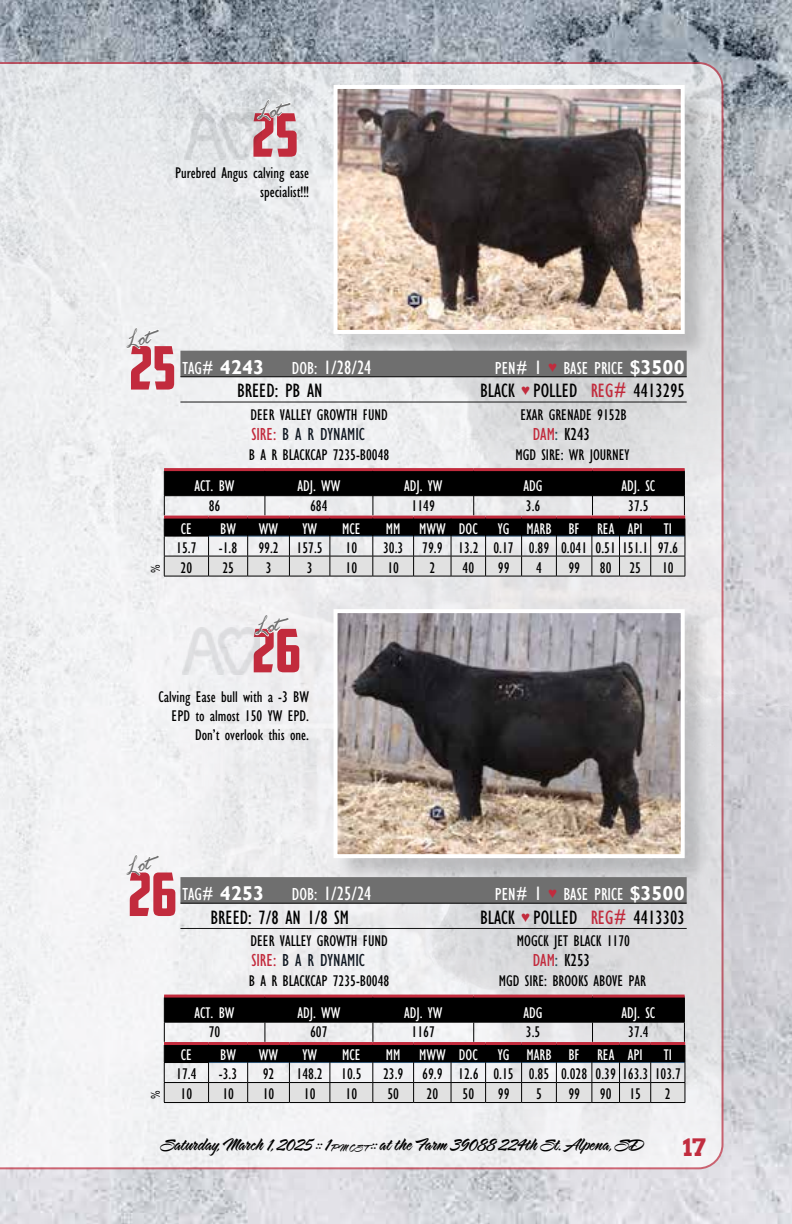
<style>
.page{position:relative;width:792px;height:1224px;background:#fff}
.page>*{position:absolute;margin:0;border:0;box-sizing:border-box;transform-origin:0 0}
.t1{font:60px "American Captain";color:#c22b3d}
.t2{font:700 24px "Arvo";color:#c22b3d}
.t3{font:condensed 20px "Gill Sans";color:#000}
.t4{font:20px "Sarah Script";letter-spacing:-.015em;color:#000}
.t5{font:condensed 20px "Gill Sans";color:#fff}
.t6{font:condensed 18px "Gill Sans";color:#fff}
.t7{font:condensed 18px "Gill Sans";color:#111923}
.t8{font:condensed 18px "Gill Sans";color:#000}
.t9{font:condensed 16px/19.2px "Gill Sans";color:#000;text-align:right}
.t10{font:condensed 16px "Gill Sans";color:#fff}
.t11{font:12px "Arial Narrow";color:#000}
.s1{font-weight:700;font-stretch:normal;font-size:20px}
.s2{font-size:18px}
.s3{font-size:20px}
.s4{color:#c22b3d}
.s5{color:#254d57}
.s6{font-size:11.6px}
</style>
<div class="page">
<img style="left:0;top:0;width:792px;height:1224px">
<svg style="left:0;top:62px;width:336px;height:1107px"></svg>
<img style="left:168px;top:435px;width:624px;height:734px">
<img style="left:336px;top:62px;width:456px;height:444px">
<div style="left:337px;top:88px;width:372px;height:271px;background:#000;opacity:.14"></div>
<img style="left:339px;top:90px;width:341px;height:239px">
<div style="left:334px;top:85px;width:351px;height:249px;border:4px solid #fff"></div>
<img style="left:184px;top:112px;width:78px;height:47px">
<div style="left:337px;top:612px;width:372px;height:271px;background:#000;opacity:.14"></div>
<img style="left:339px;top:614px;width:341px;height:239px">
<div style="left:334px;top:609px;width:351px;height:249px;border:4px solid #fff"></div>
<img style="left:182px;top:628px;width:78px;height:47px">
<div style="left:180px;top:351px;width:507px;height:25px;background:#6f6f6f"></div>
<hr style="left:180px;top:376px;width:199px;height:1px;background:#000">
<hr style="left:379px;top:376px;width:308px;height:1px;background:#000">
<hr style="left:180px;top:402px;width:199px;height:1px;background:#151515">
<hr style="left:379px;top:402px;width:308px;height:1px;background:#151515">
<hr style="left:164px;top:468px;width:101px;height:3px;background:#c22b3d">
<hr style="left:265px;top:468px;width:108px;height:3px;background:#c22b3d">
<hr style="left:373px;top:468px;width:101px;height:3px;background:#c22b3d">
<hr style="left:474px;top:468px;width:119px;height:3px;background:#c22b3d">
<hr style="left:593px;top:468px;width:92px;height:3px;background:#c22b3d">
<svg style="left:164px;top:470px;width:522px;height:107px;background:#827d7e"></svg>
<hr style="left:620px;top:576px;width:31px;height:1px;background:#000">
<hr style="left:651px;top:576px;width:34px;height:1px;background:#000">
<svg style="left:180px;top:877px;width:507px;height:26px;background:#6e6e6e"></svg>
<hr style="left:180px;top:903px;width:199px;height:1px;background:#000">
<hr style="left:379px;top:903px;width:308px;height:1px;background:#000">
<hr style="left:180px;top:928px;width:199px;height:1px;background:#151515">
<hr style="left:379px;top:928px;width:308px;height:1px;background:#151515">
<hr style="left:164px;top:995px;width:101px;height:3px;background:#c22b3d">
<hr style="left:265px;top:995px;width:108px;height:3px;background:#c22b3d">
<hr style="left:373px;top:995px;width:101px;height:3px;background:#c22b3d">
<hr style="left:474px;top:995px;width:119px;height:3px;background:#c22b3d">
<hr style="left:593px;top:995px;width:92px;height:3px;background:#c22b3d">
<svg style="left:164px;top:996px;width:522px;height:107px"></svg>
<hr style="left:620px;top:1102px;width:31px;height:1px;background:#000">
<hr style="left:651px;top:1102px;width:34px;height:1px;background:#000">
<svg style="left:256px;top:100px;width:36px;height:22px"></svg>
<svg style="left:254px;top:615px;width:36px;height:22px"></svg>
<svg style="left:123px;top:328px;width:38px;height:23px"></svg>
<svg style="left:123px;top:855px;width:38px;height:22px"></svg>
<h1 class="t1" style="left:252px;top:99px;width:48px">25</h1>
<p class="t9" style="left:175px;top:163px;width:135px">Purebred Angus calving ease specialist!!!</p>
<h1 class="t1" style="left:129px;top:332px;width:48px">25</h1>
<p class="t6" style="left:182px;top:358px;width:83px">TAG# <span class="s1">4243</span></p>
<p class="t5" style="left:292px;top:356px;width:81px"><span class="s2">DOB:</span> 1/28/24</p>
<p class="t6" style="left:495px;top:358px;width:191px">PEN# <span class="s3">1</span> <span class="s4">♥</span> BASE PRICE <span class="s1">$3500</span></p>
<p class="t3" style="left:237px;top:380px;width:87px">BREED: PB AN</p>
<p class="t3" style="left:480px;top:380px;width:206px">BLACK <span class="s4">♥</span> POLLED <span class="s4">REG#</span> 4413295</p>
<p class="t9" style="left:250px;top:405px;width:139px">DEER VALLEY GROWTH FUND</p>
<p class="t9" style="left:520px;top:405px;width:108px">EXAR GRENADE 9152B</p>
<p class="t7" style="left:251px;top:424px;width:115px"><span class="s4">SIRE:</span> B A R DYNAMIC</p>
<p class="t8" style="left:533px;top:424px;width:59px"><span class="s4">DAM</span><span class="s5">:</span> K243</p>
<p class="t9" style="left:249px;top:445px;width:142px">B A R BLACKCAP 7235-B0048</p>
<p class="t9" style="left:515px;top:445px;width:116px">MGD SIRE: WR JOURNEY</p>
<p class="t10" style="left:195px;top:477px;width:41px">ACT. BW</p>
<p class="t10" style="left:297px;top:477px;width:45px">ADJ. WW</p>
<p class="t10" style="left:404px;top:477px;width:40px">ADJ. YW</p>
<p class="t10" style="left:524px;top:477px;width:21px">ADG</p>
<p class="t10" style="left:622px;top:477px;width:35px">ADJ. SC</p>
<p class="t9" style="left:209px;top:496px;width:13px">86</p>
<p class="t9" style="left:310px;top:496px;width:19px">684</p>
<p class="t9" style="left:412px;top:496px;width:25px">1149</p>
<p class="t9" style="left:526px;top:496px;width:16px">3.6</p>
<p class="t9" style="left:628px;top:496px;width:22px">37.5</p>
<p class="t11" style="left:147px;top:573px;width:10px;rotate:-90deg">%</p>
<p class="t10" style="left:181px;top:520px;width:13px">CE</p>
<p class="t10" style="left:220px;top:520px;width:17px">BW</p>
<p class="t10" style="left:259px;top:520px;width:21px">WW</p>
<p class="t10" style="left:302px;top:520px;width:16px">YW</p>
<p class="t10" style="left:342px;top:520px;width:20px">MCE</p>
<p class="t10" style="left:386px;top:520px;width:93px">MM MWW DOC</p>
<p class="t10" style="left:498px;top:520px;width:146px">YG MARB BF REA API</p>
<p class="t10" style="left:664px;top:520px;width:10px">TI</p>
<p class="t9" style="left:176px;top:538px;width:22px">15.7</p>
<p class="t9" style="left:219px;top:538px;width:20px">-1.8</p>
<p class="t9" style="left:258px;top:538px;width:66px">99.2 157.5</p>
<p class="t9" style="left:346px;top:538px;width:13px">10</p>
<p class="t9" style="left:383px;top:538px;width:296px">30.3 79.9 13.2 0.17 0.89 0.041 0.51 151.1 97.6</p>
<p class="t9" style="left:181px;top:558px;width:13px">20</p>
<p class="t9" style="left:222px;top:558px;width:13px">25</p>
<p class="t9" style="left:266px;top:558px;width:7px">3</p>
<p class="t9" style="left:307px;top:558px;width:7px">3</p>
<p class="t9" style="left:346px;top:558px;width:13px">10</p>
<p class="t9" style="left:387px;top:558px;width:13px">10</p>
<p class="t9" style="left:429px;top:558px;width:7px">2</p>
<p class="t9" style="left:463px;top:558px;width:13px">40</p>
<p class="t9" style="left:498px;top:558px;width:13px">99</p>
<p class="t9" style="left:536px;top:558px;width:7px">4</p>
<p class="t9" style="left:568px;top:558px;width:74px">99 80 25</p>
<p class="t9" style="left:662px;top:558px;width:13px">10</p>
<h1 class="t1" style="left:252px;top:615px;width:51px">26</h1>
<p class="t9" style="left:158px;top:687px;width:152px">Calving Ease bull with a -3 BW<br>EPD to almost 150 YW EPD.<br>Don’t overlook this one.</p>
<h1 class="t1" style="left:128px;top:858px;width:51px">26</h1>
<p class="t6" style="left:182px;top:885px;width:83px">TAG# <span class="s1">4253</span></p>
<p class="t5" style="left:292px;top:883px;width:81px"><span class="s2">DOB:</span> 1/25/24</p>
<p class="t6" style="left:495px;top:885px;width:191px">PEN# <span class="s3">1</span> <span class="s4">♥</span> BASE PRICE <span class="s1">$3500</span></p>
<p class="t3" style="left:210px;top:906px;width:140px">BREED: 7/8 AN 1/8 SM</p>
<p class="t3" style="left:480px;top:906px;width:206px">BLACK <span class="s4">♥</span> POLLED <span class="s4">REG#</span> 4413303</p>
<p class="t9" style="left:250px;top:932px;width:139px">DEER VALLEY GROWTH FUND</p>
<p class="t9" style="left:517px;top:932px;width:115px">MOGCK JET BLACK 1170</p>
<p class="t7" style="left:251px;top:951px;width:115px"><span class="s4">SIRE:</span> B A R DYNAMIC</p>
<p class="t8" style="left:533px;top:951px;width:59px"><span class="s4">DAM</span><span class="s5">:</span> K253</p>
<p class="t9" style="left:249px;top:972px;width:142px">B A R BLACKCAP 7235-B0048</p>
<p class="t9" style="left:499px;top:972px;width:149px">MGD SIRE: BROOKS ABOVE PAR</p>
<p class="t10" style="left:195px;top:1004px;width:41px">ACT. BW</p>
<p class="t10" style="left:297px;top:1004px;width:45px">ADJ. WW</p>
<p class="t10" style="left:404px;top:1004px;width:40px">ADJ. YW</p>
<p class="t10" style="left:524px;top:1004px;width:21px">ADG</p>
<p class="t10" style="left:622px;top:1004px;width:35px">ADJ. SC</p>
<p class="t9" style="left:209px;top:1023px;width:13px">70</p>
<p class="t9" style="left:310px;top:1023px;width:19px">607</p>
<p class="t9" style="left:412px;top:1023px;width:25px">1167</p>
<p class="t9" style="left:526px;top:1023px;width:16px">3.5</p>
<p class="t9" style="left:628px;top:1023px;width:22px">37.4</p>
<p class="t11" style="left:147px;top:1099px;width:10px;rotate:-90deg">%</p>
<p class="t10" style="left:181px;top:1046px;width:13px">CE</p>
<p class="t10" style="left:220px;top:1046px;width:17px">BW</p>
<p class="t10" style="left:259px;top:1046px;width:21px">WW</p>
<p class="t10" style="left:302px;top:1046px;width:16px">YW</p>
<p class="t10" style="left:342px;top:1046px;width:20px">MCE</p>
<p class="t10" style="left:386px;top:1046px;width:93px">MM MWW DOC</p>
<p class="t10" style="left:498px;top:1046px;width:146px">YG MARB BF REA API</p>
<p class="t10" style="left:664px;top:1046px;width:10px">TI</p>
<p class="t9" style="left:176px;top:1065px;width:22px">17.4</p>
<p class="t9" style="left:219px;top:1065px;width:20px">-3.3</p>
<p class="t9" style="left:263px;top:1065px;width:13px">92</p>
<p class="t9" style="left:297px;top:1065px;width:66px">148.2 10.5</p>
<p class="t9" style="left:383px;top:1065px;width:299px">23.9 69.9 12.6 0.15 0.85 0.028 0.39 163.3 103.7</p>
<p class="t9" style="left:181px;top:1085px;width:13px">10</p>
<p class="t9" style="left:222px;top:1085px;width:13px">10</p>
<p class="t9" style="left:263px;top:1085px;width:13px">10</p>
<p class="t9" style="left:304px;top:1085px;width:13px">10</p>
<p class="t9" style="left:346px;top:1085px;width:13px">10</p>
<p class="t9" style="left:387px;top:1085px;width:13px">50</p>
<p class="t9" style="left:427px;top:1085px;width:13px">20</p>
<p class="t9" style="left:463px;top:1085px;width:13px">50</p>
<p class="t9" style="left:498px;top:1085px;width:13px">99</p>
<p class="t9" style="left:536px;top:1085px;width:7px">5</p>
<p class="t9" style="left:568px;top:1085px;width:74px">99 90 15</p>
<p class="t9" style="left:665px;top:1085px;width:7px">2</p>
<p class="t4" style="left:161px;top:1134px;width:484px">Saturday, March 1, 2025 :: 1<span class="s6">PM CS T</span> :: at the Farm 39088 224th St. Alpena, SD</p>
<h2 class="t2" style="left:683px;top:1133px;width:25px">17</h2>
</div>
